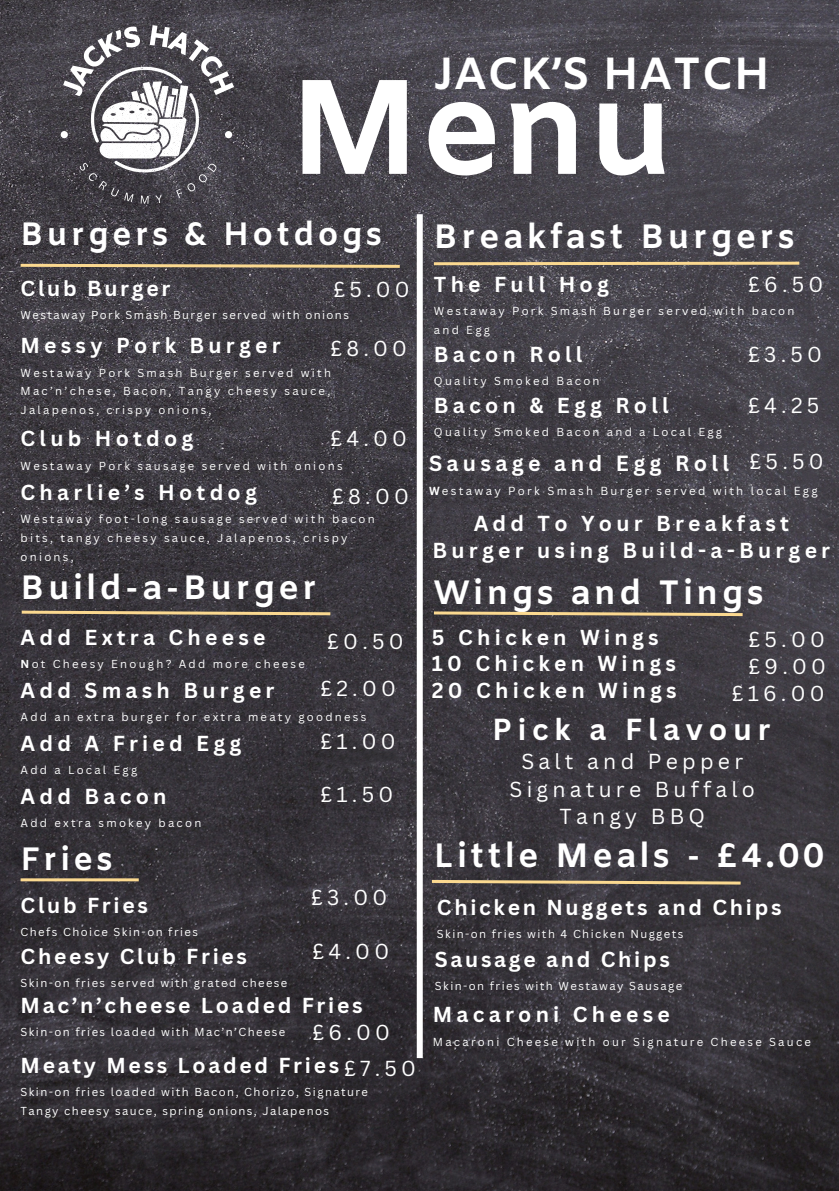
<style>
.page{position:relative;width:839px;height:1191px;background:#fff}
.page>*{position:absolute;margin:0;border:0;box-sizing:border-box;transform-origin:0 0}
.t1{font:700 134.8px "Amiko";color:#fff}
.t2{font:700 45.2px "Amiko";color:#fff}
.t3{font:700 33.8px "Amiko";letter-spacing:.11em;color:#fff}
.t4{font:700 32.4px "Amiko";letter-spacing:.11em;color:#fff}
.t5{font:700 29.6px "Canva Sans";letter-spacing:.2em;color:#fff}
.t6{font:700 21.4px "Canva Sans";letter-spacing:.2em;color:#fff}
.t7{font:700 21.2px/27.4px "Canva Sans";letter-spacing:.2em;color:#fff;text-align:center}
.t8{font:21.2px/27.4px "Canva Sans";letter-spacing:.2em;color:#fff;text-align:center}
.t9{font:700 21.2px "Canva Sans";letter-spacing:.125em;color:#fff}
.t10{font:11.4px "Canva Sans";letter-spacing:.2em;color:#fff}
.t11{font:11.2px/18.8px "Canva Sans";letter-spacing:.2em;color:#fff}
.t12{font:11.2px/18.8px "Canva Sans";letter-spacing:.125em;color:#fff}
.s1{font-weight:700}
</style>
<div class="page">
<img style="left:0;top:0;width:838px;height:1191px">
<svg style="left:18px;top:262px;width:385px;height:7px;background:#908065"></svg>
<svg style="left:19px;top:609px;width:314px;height:8px;background:#80715a"></svg>
<hr style="left:21px;top:878px;width:118px;height:3px;background:#fbd990">
<div style="left:417px;top:214px;width:6px;height:844px;background:#fff"></div>
<svg style="left:63px;top:25px;width:171px;height:179px"></svg>
<div style="left:61px;top:131px;width:7px;height:7px;background:#fff;border-radius:50%"></div>
<div style="left:225px;top:131px;width:7px;height:7px;background:#fff;border-radius:50%"></div>
<hr style="left:434px;top:262px;width:365px;height:3px;background:#fbd990">
<svg style="left:431px;top:610px;width:314px;height:8px;background:#83745e"></svg>
<svg style="left:429px;top:878px;width:314px;height:8px;background:#81735c"></svg>
<h3 class="t2" style="left:434px;top:47px;width:337px">JACK’S HATCH</h3>
<p class="t1" style="left:288px;top:49px;width:387px">Menu</p>
<h1 class="t4" style="left:21px;top:215px;width:363px">Burgers &amp; Hotdogs</h1>
<p class="t9" style="left:21px;top:273px;width:151px">Club Burger</p>
<h2 class="t12" style="left:21px;top:305px;width:330px">Westaway Pork Smash Burger served with onions</h2>
<p class="t8" style="left:333px;top:275px;width:78px">£5.00</p>
<p class="t7" style="left:21px;top:331px;width:261px">Messy Pork Burger</p>
<p class="t11" style="left:21px;top:363px;width:312px;text-align:justify">Westaway Pork Smash Burger served with Mac’n’chese, Bacon, Tangy cheesy sauce, Jalapenos, crispy onions,</p>
<p class="t8" style="left:330px;top:334px;width:78px">£8.00</p>
<p class="t7" style="left:21px;top:424px;width:174px">Club Hotdog</p>
<p class="t11" style="left:21px;top:456px;width:323px">Westaway Pork sausage served with onions</p>
<p class="t8" style="left:330px;top:424px;width:78px">£4.00</p>
<p class="t7" style="left:21px;top:478px;width:238px">Charlie’s Hotdog</p>
<p class="t11" style="left:21px;top:509px;width:356px">Westaway foot-long sausage served with bacon bits, tangy cheesy sauce, Jalapenos, crispy onions,</p>
<p class="t8" style="left:332px;top:482px;width:78px">£8.00</p>
<p class="t3" style="left:21px;top:568px;width:298px">Build-a-Burger</p>
<p class="t7" style="left:21px;top:623px;width:246px">Add Extra Cheese</p>
<p class="t11" style="left:21px;top:654px;width:286px"><span class="s1">N</span>ot Cheesy Enough? Add more cheese</p>
<p class="t8" style="left:327px;top:627px;width:78px">£0.50</p>
<h3 class="t8" style="left:320px;top:674px;width:77px">£2.00</h3>
<p class="t7" style="left:21px;top:676px;width:255px">Add Smash Burger</p>
<p class="t11" style="left:21px;top:707px;width:347px">Add an extra burger for extra meaty goodness</p>
<p class="t7" style="left:21px;top:729px;width:222px">Add A Fried Egg</p>
<p class="t11" style="left:21px;top:760px;width:118px">Add a Local Egg</p>
<p class="t7" style="left:21px;top:782px;width:147px">Add Bacon</p>
<p class="t11" style="left:21px;top:813px;width:182px">Add extra smokey bacon</p>
<h3 class="t4" style="left:21px;top:840px;width:94px">Fries</h3>
<p class="t9" style="left:21px;top:890px;width:129px">Club Fries</p>
<p class="t12" style="left:21px;top:922px;width:179px">Chefs Choice Skin-on fries</p>
<p class="t9" style="left:21px;top:941px;width:228px">Cheesy Club Fries</p>
<p class="t12" style="left:21px;top:974px;width:268px">Skin-on fries served with grated cheese</p>
<h3 class="t8" style="left:320px;top:727px;width:77px">£1.00</h3>
<h3 class="t8" style="left:320px;top:780px;width:74px">£1.50</h3>
<h3 class="t8" style="left:311px;top:883px;width:78px">£3.00</h3>
<h3 class="t8" style="left:312px;top:937px;width:78px">£4.00</h3>
<p class="t9" style="left:21px;top:990px;width:343px">Mac’n’cheese Loaded Fries</p>
<p class="t12" style="left:21px;top:1023px;width:266px">Skin-on fries loaded with Mac’n’Cheese</p>
<p class="t8" style="left:312px;top:1018px;width:79px">£6.00</p>
<p class="t8" style="left:344px;top:1054px;width:73px">£7.50</p>
<p class="t9" style="left:21px;top:1050px;width:320px">Meaty Mess Loaded Fries</p>
<h4 class="t12" style="left:21px;top:1082px;width:349px">Skin-on fries loaded with Bacon, Chorizo, Signature<br>Tangy cheesy sauce, spring onions, Jalapenos</h4>
<p class="t3" style="left:434px;top:217px;width:362px">Breakfast Burgers</p>
<h4 class="t7" style="left:434px;top:270px;width:176px">The Full Hog</h4>
<h3 class="t11" style="left:434px;top:301px;width:362px">Westaway Pork Smash Burger served with bacon and Egg</h3>
<h3 class="t8" style="left:748px;top:270px;width:77px">£6.50</h3>
<p class="t7" style="left:434px;top:340px;width:150px">Bacon Roll</p>
<p class="t11" style="left:434px;top:371px;width:167px">Quality Smoked Bacon</p>
<p class="t7" style="left:434px;top:391px;width:236px">Bacon &amp; Egg Roll</p>
<p class="t11" style="left:434px;top:423px;width:289px">Quality Smoked Bacon and a Local Egg</p>
<p class="t8" style="left:748px;top:340px;width:75px">£3.50</p>
<h4 class="t8" style="left:748px;top:391px;width:72px">£4.25</h4>
<p class="t8" style="left:749px;top:447px;width:76px">£5.50</p>
<p class="t6" style="left:429px;top:448px;width:301px">Sausage and Egg Roll</p>
<p class="t10" style="left:429px;top:483px;width:390px"><span class="s1">W</span>estaway Pork Smash Burger served with local Egg</p>
<p class="t7" style="left:432px;top:509px;width:399px">Add To Your Breakfast<br>Burger using Build-a-Burger</p>
<p class="t3" style="left:434px;top:572px;width:331px">Wings and Tings</p>
<p class="t7" style="left:432px;top:623px;width:228px">5 Chicken Wings</p>
<h4 class="t7" style="left:432px;top:649px;width:245px">10 Chicken Wings</h4>
<p class="t7" style="left:432px;top:676px;width:246px">20 Chicken Wings</p>
<h5 class="t8" style="left:748px;top:625px;width:78px">£5.00</h5>
<h5 class="t8" style="left:748px;top:652px;width:79px">£9.00</h5>
<p class="t8" style="left:731px;top:679px;width:94px">£16.00</p>
<p class="t5" style="left:492px;top:708px;width:279px">Pick a Flavour</p>
<p class="t8" style="left:509px;top:747px;width:247px">Salt and Pepper<br>Signature Buffalo<br>Tangy BBQ</p>
<p class="t3" style="left:434px;top:836px;width:391px">Little Meals - £4.00</p>
<p class="t9" style="left:437px;top:892px;width:346px">Chicken Nuggets and Chips</p>
<p class="t12" style="left:437px;top:925px;width:248px">Skin-on fries with 4 Chicken Nuggets</p>
<p class="t9" style="left:435px;top:944px;width:236px">Sausage and Chips</p>
<p class="t12" style="left:435px;top:977px;width:249px">Skin-on fries with Westaway Sausage</p>
<p class="t7" style="left:433px;top:1000px;width:238px">Macaroni Cheese</p>
<p class="t11" style="left:433px;top:1032px;width:379px">Macaroni Cheese with our Signature Cheese Sauce</p>
</div>
